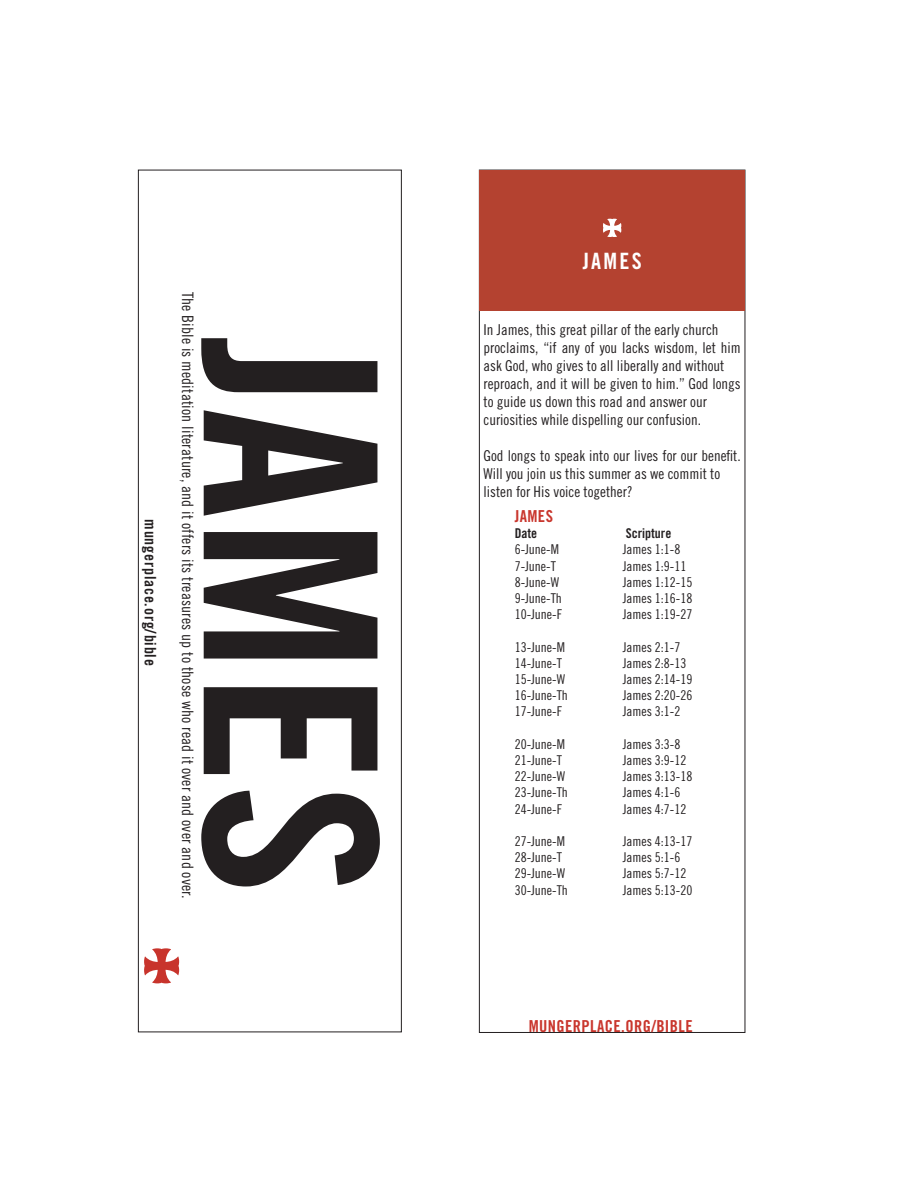
<style>
.page{position:relative;width:918px;height:1188px;background:#fff}
.page>*{position:absolute;margin:0;border:0;box-sizing:border-box;transform-origin:0 0}
.t1{font:240.75px "Trade Gothic LT Std Bd Cn 20";color:#231f20;scale:1.04 1}
.t2{font:22.5px "Trade Gothic LT Std Bd Cn 20";letter-spacing:.1em;color:#fff}
.t3{font:16.5px "Trade Gothic LT Std Bd Cn 20";letter-spacing:.025em;color:#c9362d}
.t4{font:15.75px "Trade Gothic LT Std Cn 18";letter-spacing:.01em;color:#231f20}
.t5{font:15.75px "Trade Gothic LT Std Bd Cn 20";letter-spacing:.05em;color:#231f20}
.t6{font:15px/18px "Trade Gothic LT Std Cn 18";color:#231f20}
.t7{font:13.5px "Trade Gothic LT Std Cn 18";color:#231f20}
.t8{font:13.5px "Trade Gothic LT Std Bd Cn 20";color:#231f20}
</style>
<div class="page">
<svg style="left:144px;top:948px;width:35px;height:35px"></svg>
<div style="left:479px;top:170px;width:266px;height:141px;background:#b44230"></div>
<svg style="left:603px;top:219px;width:18px;height:18px"></svg>
<p class="t5" style="left:160px;top:519px;width:148px;rotate:90deg">mungerplace.org/bible</p>
<p class="t4" style="left:197px;top:292px;width:608px;rotate:90deg">The Bible is meditation literature, and it offers its treasures up to those who read it over and over and over.</p>
<p class="t1" style="left:436px;top:337px;width:538px;rotate:90deg">JAMES</p>
<p class="t2" style="left:583px;top:247px;width:60px">JAMES</p>
<p class="t6" style="left:484px;top:320px;width:236px">In James, this great pillar of the early church</p>
<p class="t6" style="left:484px;top:338px;width:259px">proclaims, “if any of you lacks wisdom, let him ask God, who gives to all liberally and without</p>
<p class="t6" style="left:484px;top:374px;width:259px">reproach, and it will be given to him.” God longs to guide us down this road and answer our</p>
<p class="t6" style="left:484px;top:410px;width:219px">curiosities while dispelling our confusion.</p>
<p class="t6" style="left:484px;top:446px;width:259px">God longs to speak into our lives for our benefit.<br>Will you join us this summer as we commit to</p>
<p class="t6" style="left:484px;top:482px;width:151px">listen for His voice together?</p>
<p class="t3" style="left:515px;top:506px;width:40px">JAMES</p>
<p class="t8" style="left:515px;top:525px;width:24px">Date</p>
<p class="t8" style="left:626px;top:525px;width:47px">Scripture</p>
<p class="t7" style="left:515px;top:542px;width:46px">6-June-M</p>
<p class="t7" style="left:623px;top:542px;width:59px">James 1:1-8</p>
<p class="t7" style="left:515px;top:558px;width:43px">7-June-T</p>
<p class="t7" style="left:623px;top:558px;width:65px">James 1:9-11</p>
<p class="t7" style="left:515px;top:574px;width:46px">8-June-W</p>
<p class="t7" style="left:623px;top:574px;width:71px">James 1:12-15</p>
<p class="t7" style="left:515px;top:590px;width:49px">9-June-Th</p>
<p class="t7" style="left:623px;top:590px;width:71px">James 1:16-18</p>
<p class="t7" style="left:515px;top:606px;width:49px">10-June-F</p>
<p class="t7" style="left:623px;top:606px;width:71px">James 1:19-27</p>
<p class="t7" style="left:515px;top:639px;width:52px">13-June-M</p>
<p class="t7" style="left:623px;top:639px;width:59px">James 2:1-7</p>
<p class="t7" style="left:515px;top:655px;width:49px">14-June-T</p>
<p class="t7" style="left:623px;top:655px;width:65px">James 2:8-13</p>
<p class="t7" style="left:515px;top:671px;width:52px">15-June-W</p>
<p class="t7" style="left:623px;top:671px;width:71px">James 2:14-19</p>
<p class="t7" style="left:515px;top:687px;width:55px">16-June-Th</p>
<p class="t7" style="left:623px;top:687px;width:71px">James 2:20-26</p>
<p class="t7" style="left:515px;top:704px;width:49px">17-June-F</p>
<p class="t7" style="left:623px;top:704px;width:59px">James 3:1-2</p>
<p class="t7" style="left:515px;top:736px;width:52px">20-June-M</p>
<p class="t7" style="left:623px;top:736px;width:59px">James 3:3-8</p>
<p class="t7" style="left:515px;top:752px;width:49px">21-June-T</p>
<p class="t7" style="left:623px;top:752px;width:65px">James 3:9-12</p>
<p class="t7" style="left:515px;top:768px;width:52px">22-June-W</p>
<p class="t7" style="left:623px;top:768px;width:71px">James 3:13-18</p>
<p class="t7" style="left:515px;top:785px;width:55px">23-June-Th</p>
<p class="t7" style="left:623px;top:785px;width:59px">James 4:1-6</p>
<p class="t7" style="left:515px;top:801px;width:49px">24-June-F</p>
<p class="t7" style="left:623px;top:801px;width:65px">James 4:7-12</p>
<p class="t7" style="left:515px;top:833px;width:52px">27-June-M</p>
<p class="t7" style="left:623px;top:833px;width:71px">James 4:13-17</p>
<p class="t7" style="left:515px;top:849px;width:49px">28-June-T</p>
<p class="t7" style="left:623px;top:849px;width:59px">James 5:1-6</p>
<p class="t7" style="left:515px;top:866px;width:52px">29-June-W</p>
<p class="t7" style="left:623px;top:866px;width:65px">James 5:7-12</p>
<p class="t7" style="left:515px;top:882px;width:55px">30-June-Th</p>
<p class="t7" style="left:623px;top:882px;width:71px">James 5:13-20</p>
<p class="t3" style="left:529px;top:1016px;width:166px">MUNGERPLACE.ORG/BIBLE</p>
</div>
